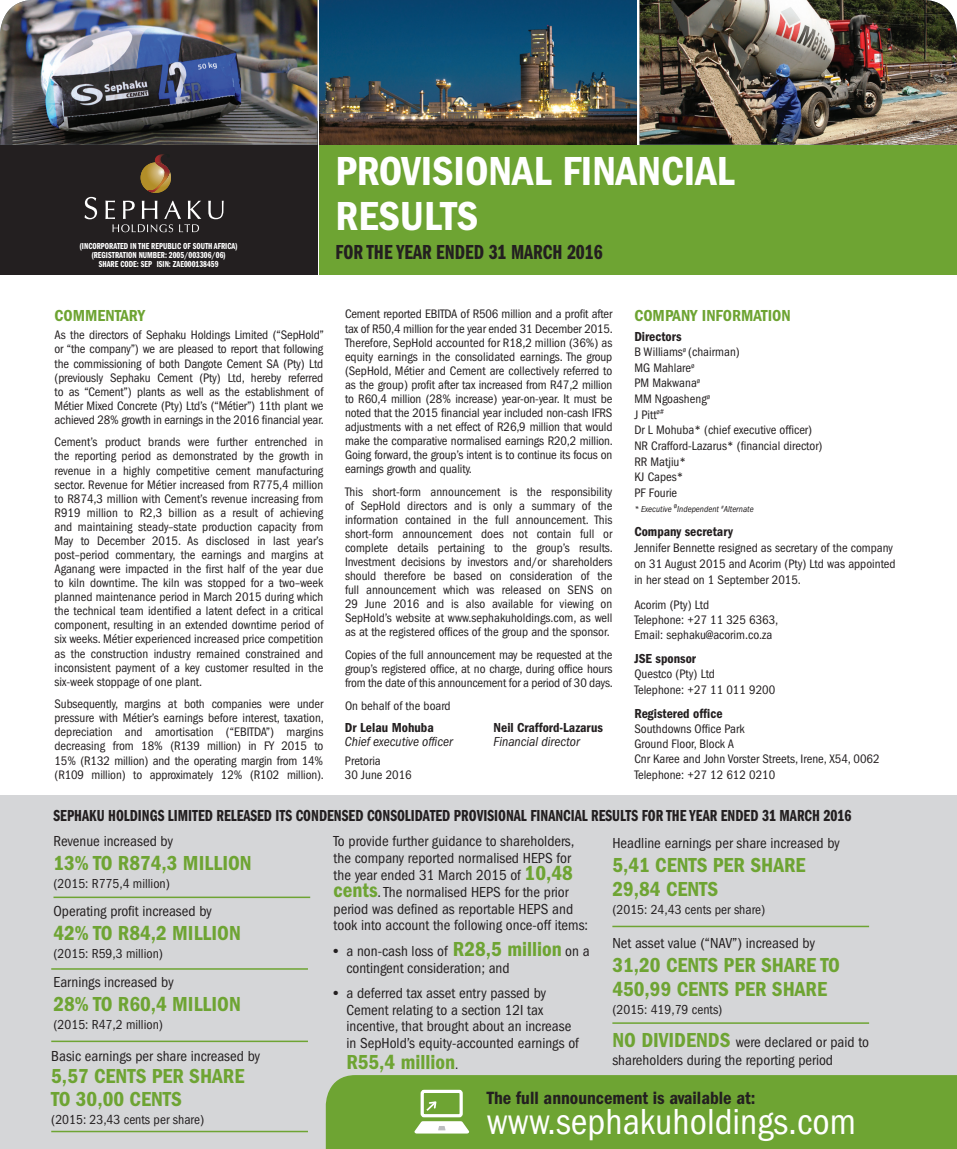
<style>
.page{position:relative;width:957px;height:1149px;background:#fff}
.page>*{position:absolute;margin:0;border:0;box-sizing:border-box;transform-origin:0 0}
.t1{font:42px/45px "ITC Franklin Gothic Std Dm Cd";color:#fff}
.t2{font:condensed 37.5px "ITC Franklin Gothic Std";color:#fff}
.t3{font:21px/24px "ITC Franklin Gothic Std Dm Cd";color:#6ea433}
.t4{font:21px "ITC Franklin Gothic Std Dm Cp";color:#231f20}
.t5{font:18.45px "ITC Franklin Gothic Std Dm Cd";color:#231f20}
.t6{font:16.5px "ITC Franklin Gothic Std Dm Cp";color:#231f20}
.t7{font:16.5px "ITC Franklin Gothic Std Dm Cd";color:#6ea433}
.t8{font:condensed 15px/16.8px "ITC Franklin Gothic Std";color:#231f20}
.t9{font:condensed 13.5px "ITC Franklin Gothic Std";color:#231f20}
.t10{font:13.5px "ITC Franklin Gothic Std Dm Cd";color:#231f20}
.t11{font:italic condensed 13.5px "ITC Franklin Gothic Std";color:#231f20}
.t12{font:condensed 12.75px/14.1px "ITC Franklin Gothic Std";color:#231f20}
.t13{font:9px/9px "ITC Franklin Gothic Std Dm Cp";color:#fff;text-align:center}
.t14{font:italic condensed 9px "ITC Franklin Gothic Std";color:#231f20}
.t15{font:condensed 7.5px "ITC Franklin Gothic Std";color:#231f20}
.s1{font-family:"ITC Franklin Gothic Std Dm Cd";font-stretch:normal;font-size:21px;color:#6ea433}
.s2{font-family:"ITC Franklin Gothic Std";font-stretch:condensed;font-size:13.5px;color:#231f20}
</style>
<div class="page">
<div style="left:319px;top:145px;width:638px;height:129px;background:#6ea433"></div>
<div style="left:0;top:121px;width:318px;height:153px;background:#231f20"></div>
<svg style="left:84px;top:154px;width:140px;height:78px"></svg>
<img style="left:319px;top:0;width:318px;height:145px">
<img style="left:639px;top:0;width:318px;height:145px">
<img style="left:0;top:0;width:317px;height:145px">
<div style="left:0;top:795px;width:957px;height:353px;background:#d5d6d8"></div>
<hr style="left:53px;top:896px;width:257px;height:1px;background:#6ea433">
<hr style="left:51px;top:967px;width:257px;height:2px;background:#6ea433">
<hr style="left:51px;top:1040px;width:257px;height:1px;background:#6ea433">
<hr style="left:612px;top:925px;width:257px;height:1px;background:#6ea433">
<hr style="left:51px;top:1130px;width:257px;height:1px;background:#6ea433">
<hr style="left:612px;top:1021px;width:257px;height:2px;background:#6ea433">
<div style="left:326px;top:1075px;width:631px;height:73px;background:#6ea433"></div>
<div style="left:420px;top:1089px;width:43px;height:27px;border:3px solid #fff;border-radius:2px"></div>
<svg style="left:426px;top:1100px;width:10px;height:10px"></svg>
<svg style="left:414px;top:1120px;width:55px;height:13px"></svg>
<p class="t13" style="left:80px;top:241px;width:160px">(INCORPORATED IN THE REPUBLIC OF SOUTH AFRICA) (REGISTRATION NUMBER: 2005/003306/06)<br>SHARE CODE: SEP ISIN: ZAE000138459</p>
<h1 class="t1" style="left:335px;top:149px;width:401px">PROVISIONAL FINANCIAL<br>RESULTS</h1>
<h3 class="t4" style="left:335px;top:241px;width:269px">FOR THE YEAR ENDED 31 MARCH 2016</h3>
<p class="t7" style="left:55px;top:306px;width:92px">COMMENTARY</p>
<p class="t12" style="left:55px;top:328px;width:271px;text-align:justify">As the directors of Sephaku Holdings Limited (“SepHold” or “the company”) we are pleased to report that following the commissioning of both Dangote Cement SA (Pty) Ltd (previously Sephaku Cement (Pty) Ltd, hereby referred to as “Cement”) plants as well as the establishment of Métier Mixed Concrete (Pty) Ltd’s (“Métier”) 11th plant we achieved 28% growth in earnings in the 2016 financial year.</p>
<p class="t12" style="left:55px;top:435px;width:270px;text-align:justify">Cement’s product brands were further entrenched in the reporting period as demonstrated by the growth in revenue in a highly competitive cement manufacturing sector. Revenue for Métier increased from R775,4 million to R874,3 million with Cement’s revenue increasing from R919 million to R2,3 billion as a result of achieving and maintaining steady–state production capacity from May to December 2015. As disclosed in last year’s post–period commentary, the earnings and margins at Aganang were impacted in the first half of the year due to kiln downtime. The kiln was stopped for a two–week planned maintenance period in March 2015 during which the technical team identified a latent defect in a critical component, resulting in an extended downtime period of six weeks. Métier experienced increased price competition as the construction industry remained constrained and inconsistent payment of a key customer resulted in the six-week stoppage of one plant.</p>
<p class="t12" style="left:55px;top:697px;width:271px;text-align:justify">Subsequently, margins at both companies were under pressure with Métier’s earnings before interest, taxation, depreciation and amortisation (“EBITDA”) margins decreasing from 18% (R139 million) in FY 2015 to 15% (R132 million) and the operating margin from 14% (R109 million) to approximately 12% (R102 million).</p>
<p class="t12" style="left:345px;top:307px;width:269px;text-align:justify">Cement reported EBITDA of R506 million and a profit after tax of R50,4 million for the year ended 31 December 2015.<br>Therefore, SepHold accounted for R18,2 million (36%) as equity earnings in the consolidated earnings. The group (SepHold, Métier and Cement are collectively referred to as the group) profit after tax increased from R47,2 million to R60,4 million (28% increase) year-on-year. It must be noted that the 2015 financial year included non-cash IFRS adjustments with a net effect of R26,9 million that would make the comparative normalised earnings R20,2 million.<br>Going forward, the group’s intent is to continue its focus on earnings growth and quality.</p>
<p class="t12" style="left:345px;top:484px;width:269px;text-align:justify">This short-form announcement is the responsibility of SepHold directors and is only a summary of the information contained in the full announcement. This short-form announcement does not contain full or complete details pertaining to the group’s results.<br>Investment decisions by investors and/or shareholders should therefore be based on consideration of the full announcement which was released on SENS on 29 June 2016 and is also available for viewing on SepHold’s website at www.sephakuholdings.com, as well as at the registered offices of the group and the sponsor.</p>
<p class="t12" style="left:345px;top:647px;width:269px;text-align:justify">Copies of the full announcement may be requested at the group’s registered office, at no charge, during office hours from the date of this announcement for a period of 30 days.</p>
<p class="t12" style="left:345px;top:698px;width:107px">On behalf of the board</p>
<p class="t10" style="left:345px;top:720px;width:90px">Dr Lelau Mohuba</p>
<p class="t10" style="left:493px;top:720px;width:111px">Neil Crafford-Lazarus</p>
<p class="t11" style="left:345px;top:734px;width:109px">Chief executive officer</p>
<p class="t11" style="left:493px;top:734px;width:88px">Financial director</p>
<p class="t12" style="left:345px;top:753px;width:68px">Pretoria<br>30 June 2016</p>
<p class="t7" style="left:634px;top:306px;width:158px">COMPANY INFORMATION</p>
<p class="t10" style="left:634px;top:328px;width:49px">Directors</p>
<p class="t12" style="left:634px;top:344px;width:190px;line-height:15.6px">B Williams<sup>ø</sup> (chairman)<br>MG Mahlare<sup>ø<br></sup>PM Makwana<sup>ø<br></sup>MM Ngoasheng<sup>ø<br></sup>J Pitt<sup>ø#<br></sup>Dr L Mohuba* (chief executive officer)<br>NR Crafford-Lazarus* (financial director)<br>RR Matjiu*<br>KJ Capes*<br>PF Fourie</p>
<p class="t14" style="left:634px;top:504px;width:39px">* Executive</p>
<p class="t15" style="left:674px;top:501px;width:5px">ø</p>
<p class="t14" style="left:677px;top:504px;width:78px">Independent <sup>#</sup>Alternate</p>
<p class="t10" style="left:634px;top:523px;width:100px">Company secretary</p>
<p class="t12" style="left:634px;top:539px;width:263px;line-height:16px">Jennifer Bennette resigned as secretary of the company on 31 August 2015 and Acorim (Pty) Ltd was appointed in her stead on 1 September 2015.</p>
<p class="t12" style="left:634px;top:596px;width:145px;line-height:15.3px">Acorim (Pty) Ltd<br>Telephone: +27 11 325 6363,<br>Email: sephaku@acorim.co.za</p>
<p class="t10" style="left:634px;top:650px;width:63px">JSE sponsor</p>
<p class="t12" style="left:634px;top:666px;width:142px;line-height:15.3px">Questco (Pty) Ltd<br>Telephone: +27 11 011 9200</p>
<p class="t10" style="left:634px;top:705px;width:90px">Registered office</p>
<p class="t12" style="left:634px;top:720px;width:247px;line-height:15.3px">Southdowns Office Park<br>Ground Floor, Block A<br>Cnr Karee and John Vorster Streets, Irene, X54, 0062<br>Telephone: +27 12 612 0210</p>
<p class="t6" style="left:53px;top:806px;width:799px">SEPHAKU HOLDINGS LIMITED RELEASED ITS CONDENSED CONSOLIDATED PROVISIONAL FINANCIAL RESULTS FOR THE YEAR ENDED 31 MARCH 2016</p>
<p class="t8" style="left:53px;top:832px;width:121px">Revenue increased by</p>
<h3 class="t3" style="left:53px;top:851px;width:200px">13% TO R874,3 MILLION</h3>
<p class="t9" style="left:53px;top:876px;width:118px">(2015: R775,4 million)</p>
<p class="t8" style="left:53px;top:902px;width:160px">Operating profit increased by</p>
<h3 class="t3" style="left:53px;top:920px;width:189px">42% TO R84,2 MILLION</h3>
<p class="t9" style="left:53px;top:945px;width:111px">(2015: R59,3 million)</p>
<p class="t8" style="left:53px;top:973px;width:122px">Earnings increased by</p>
<h3 class="t3" style="left:53px;top:992px;width:189px">28% TO R60,4 MILLION</h3>
<p class="t9" style="left:53px;top:1017px;width:111px">(2015: R47,2 million)</p>
<p class="t8" style="left:51px;top:1046px;width:210px">Basic earnings per share increased by</p>
<h3 class="t3" style="left:51px;top:1064px;width:195px;line-height:22.5px">5,57 CENTS PER SHARE<br>TO 30,00 CENTS</h3>
<p class="t9" style="left:51px;top:1111px;width:154px">(2015: 23,43 cents per share)</p>
<p class="t8" style="left:334px;top:832px;width:256px">To provide further guidance to shareholders, the company reported normalised HEPS for the year ended 31 March 2015 of <span class="s1">10,48 cents</span>. The normalised HEPS for the prior period was defined as reportable HEPS and took into account the following once-off items:</p>
<p class="t8" style="left:346px;top:942px;width:245px;text-indent:-13px">● a non-cash loss of <span class="s1">R28,5 million</span> on a contingent consideration; and</p>
<p class="t8" style="left:346px;top:984px;width:234px;text-indent:-13px">● a deferred tax asset entry passed by Cement relating to a section 12I tax incentive, that brought about an increase in SepHold’s equity-accounted earnings of</p>
<h3 class="t3" style="left:346px;top:1050px;width:113px">R55,4 million<span class="s2">.</span></h3>
<p class="t8" style="left:612px;top:834px;width:229px">Headline earnings per share increased by</p>
<h3 class="t3" style="left:612px;top:853px;width:195px">5,41 CENTS PER SHARE<br>29,84 CENTS</h3>
<p class="t9" style="left:612px;top:902px;width:154px">(2015: 24,43 cents per share)</p>
<p class="t8" style="left:612px;top:934px;width:204px">Net asset value (“NAV”) increased by</p>
<h3 class="t3" style="left:612px;top:952px;width:229px">31,20 CENTS PER SHARE TO<br>450,99 CENTS PER SHARE</h3>
<p class="t9" style="left:612px;top:1001px;width:112px">(2015: 419,79 cents)</p>
<p class="t8" style="left:612px;top:1032px;width:258px;line-height:18px"><span class="s1">NO DIVIDENDS</span> were declared or paid to shareholders during the reporting period</p>
<h3 class="t5" style="left:487px;top:1087px;width:270px">The full announcement is available at:</h3>
<h2 class="t2" style="left:487px;top:1100px;width:371px">www.sephakuholdings.com</h2>
</div>
